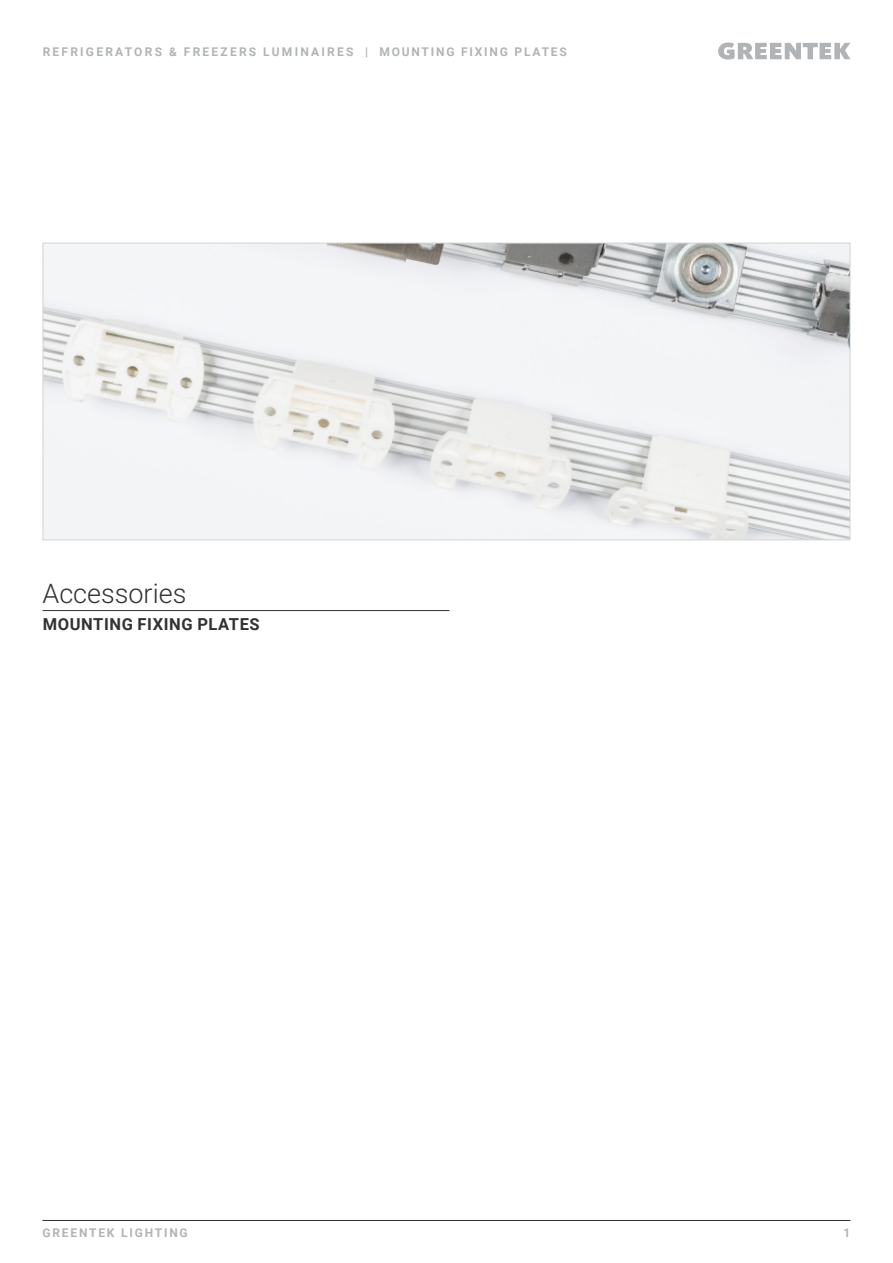
<style>
.page{position:relative;width:893px;height:1263px;background:#fff}
.page>*{position:absolute;margin:0;border:0;box-sizing:border-box;transform-origin:0 0}
.t1{font:300 27px "Roboto";color:#333132}
.t2{font:700 16.5px "Roboto";letter-spacing:.035em;color:#333132}
.t3{font:700 12px "Roboto";letter-spacing:.185em;color:#b1b4b6}
.t4{font:700 12px "Roboto";letter-spacing:.15em;color:#b1b4b6}
</style>
<div class="page">
<svg style="left:718px;top:43px;width:132px;height:17px"></svg>
<hr style="left:43px;top:1220px;width:807px;height:1px;background:#333132">
<img style="left:45px;top:245px;width:803px;height:293px">
<hr style="left:43px;top:610px;width:407px;height:1px;background:#333132">
<p class="t3" style="left:43px;top:43px;width:526px">REFRIGERATORS &amp; FREEZERS LUMINAIRES | MOUNTING FIXING PLATES</p>
<h1 class="t1" style="left:43px;top:575px;width:145px">Accessories</h1>
<h2 class="t2" style="left:43px;top:612px;width:218px">MOUNTING FIXING PLATES</h2>
<p class="t4" style="left:43px;top:1224px;width:147px">GREENTEK LIGHTING</p>
<p class="t4" style="left:844px;top:1224px;width:8px">1</p>
</div>
